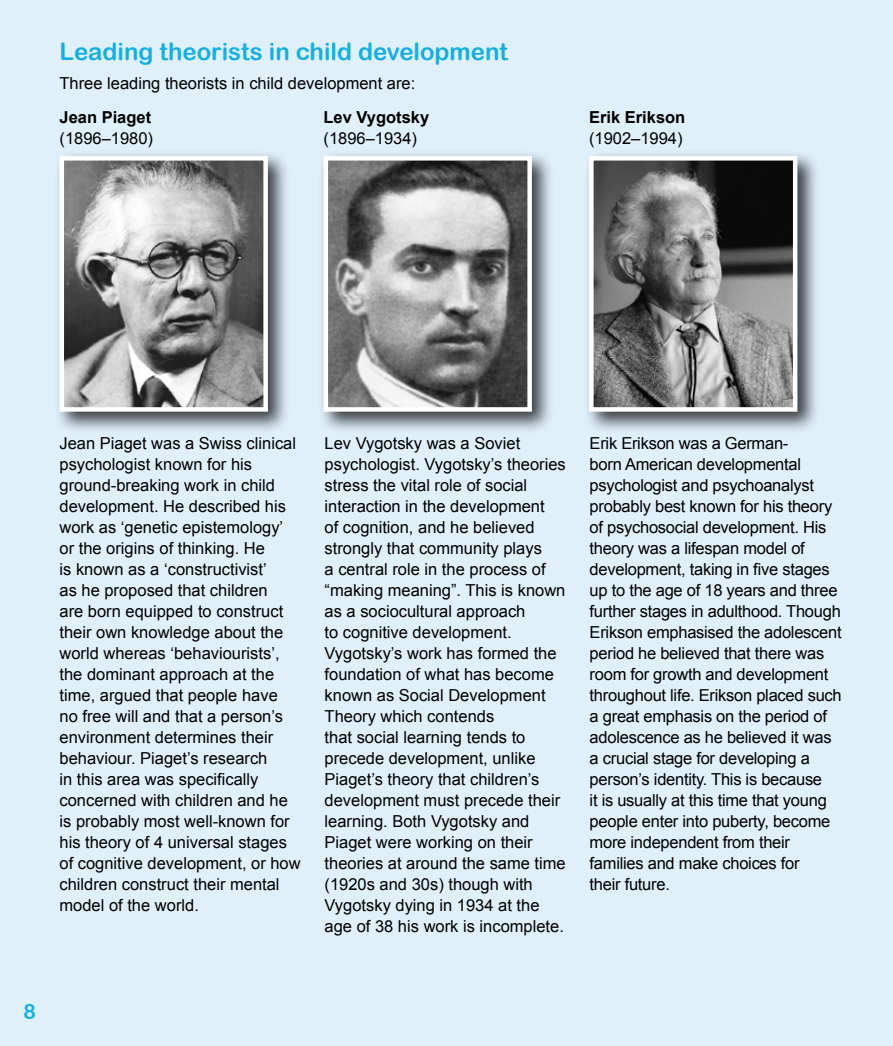
<style>
.page{position:relative;width:893px;height:1046px;background:#e0f0fb}
.page>*{position:absolute;margin:0;border:0;box-sizing:border-box;transform-origin:0 0}
.t1{font:24px "Arial Rounded MT Bold";color:#13afe3}
.t2{font:21px "Arial Rounded MT Bold";color:#13afe3}
.t3{font:16.5px/21px "Arial";color:#000}
.t4{font:700 16.5px "Arial";color:#000}
</style>
<div class="page">
<hr style="left:892px;top:0;width:1px;height:979px;background:#393a8f">
<svg style="left:892px;top:612px;width:1px;height:367px"></svg>
<div style="left:54px;top:150px;width:236px;height:284px;background:#000;opacity:.75"></div>
<img style="left:65px;top:161px;width:198px;height:246px">
<div style="left:60px;top:156px;width:208px;height:256px;border:4px solid #fff"></div>
<div style="left:318px;top:150px;width:236px;height:284px;background:#000;opacity:.75"></div>
<img style="left:329px;top:161px;width:198px;height:246px">
<div style="left:324px;top:156px;width:208px;height:256px;border:4px solid #fff"></div>
<div style="left:583px;top:150px;width:237px;height:284px;background:#000;opacity:.75"></div>
<img style="left:594px;top:161px;width:198px;height:246px">
<div style="left:589px;top:156px;width:208px;height:256px;border:4px solid #fff"></div>
<h1 class="t1" style="left:60px;top:37px;width:450px">Leading theorists in child development</h1>
<p class="t3" style="left:60px;top:73px;width:357px">Three leading theorists in child development are:</p>
<p class="t4" style="left:60px;top:106px;width:93px">Jean Piaget</p>
<p class="t4" style="left:324px;top:106px;width:107px">Lev Vygotsky</p>
<p class="t4" style="left:589px;top:106px;width:98px">Erik Erikson</p>
<p class="t3" style="left:60px;top:128px;width:95px">(1896–1980)</p>
<p class="t3" style="left:324px;top:128px;width:95px">(1896–1934)</p>
<p class="t3" style="left:589px;top:128px;width:95px">(1902–1994)</p>
<p class="t3" style="left:60px;top:433px;width:243px">Jean Piaget was a Swiss clinical psychologist known for his ground-breaking work in child development. He described his work as ‘genetic epistemology’ or the origins of thinking. He<br>is known as a ‘constructivist’<br>as he proposed that children<br>are born equipped to construct their own knowledge about the world whereas ‘behaviourists’, the dominant approach at the time, argued that people have<br>no free will and that a person’s environment determines their behaviour. Piaget’s research<br>in this area was specifically concerned with children and he is probably most well-known for his theory of 4 universal stages of cognitive development, or how children construct their mental model of the world.</p>
<p class="t3" style="left:325px;top:433px;width:243px">Lev Vygotsky was a Soviet psychologist. Vygotsky’s theories stress the vital role of social interaction in the development<br>of cognition, and he believed strongly that community plays<br>a central role in the process of “making meaning”. This is known as a sociocultural approach<br>to cognitive development.<br>Vygotsky’s work has formed the foundation of what has become known as Social Development<br>Theory which contends<br>that social learning tends to precede development, unlike<br>Piaget’s theory that children’s development must precede their learning. Both Vygotsky and<br>Piaget were working on their theories at around the same time (1920s and 30s) though with<br>Vygotsky dying in 1934 at the age of 38 his work is incomplete.</p>
<p class="t3" style="left:590px;top:433px;width:254px">Erik Erikson was a German-<br>born American developmental psychologist and psychoanalyst probably best known for his theory of psychosocial development. His theory was a lifespan model of development, taking in five stages up to the age of 18 years and three further stages in adulthood. Though<br>Erikson emphasised the adolescent period he believed that there was room for growth and development throughout life. Erikson placed such a great emphasis on the period of adolescence as he believed it was a crucial stage for developing a person’s identity. This is because<br>it is usually at this time that young people enter into puberty, become more independent from their families and make choices for<br>their future.</p>
<p class="t2" style="left:24px;top:999px;width:14px">8</p>
</div>
